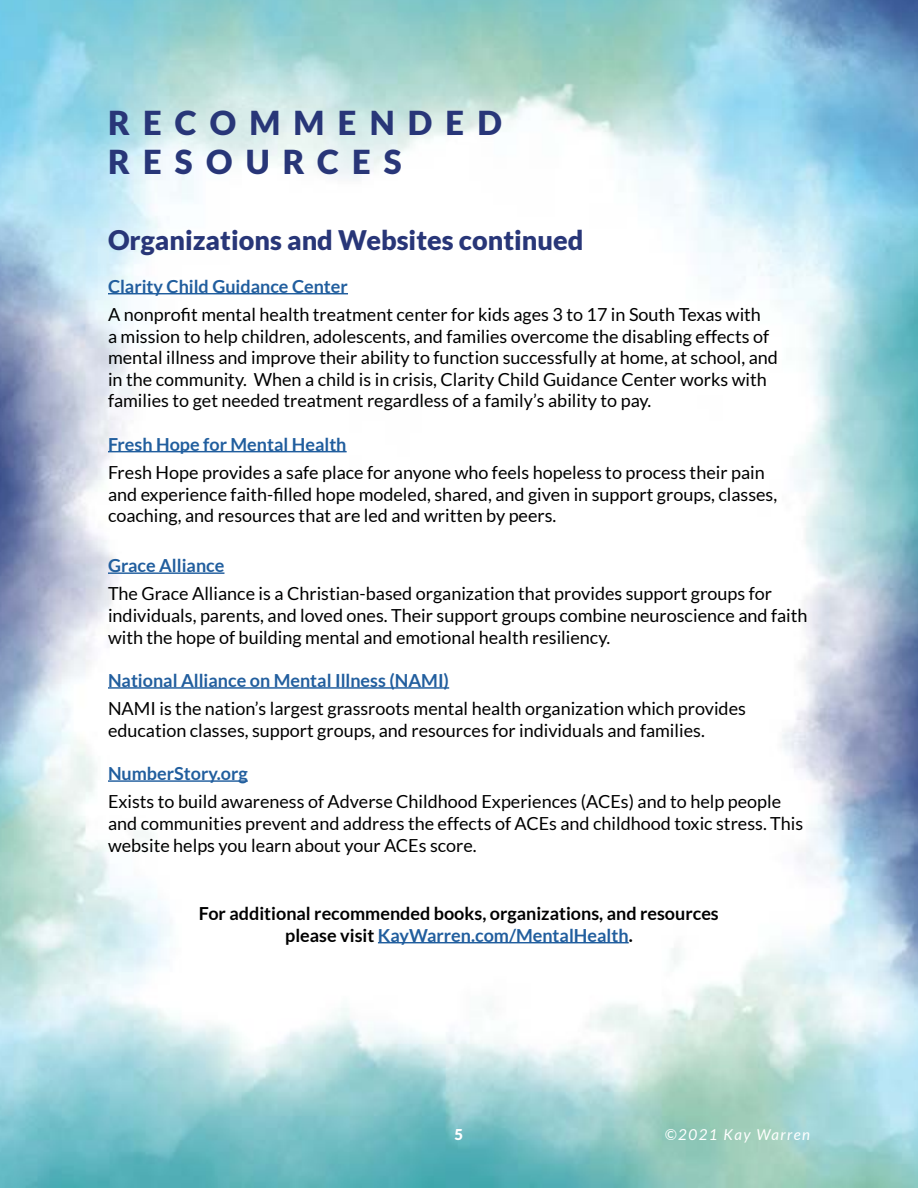
<style>
.page{position:relative;width:918px;height:1188px;background:#fff}
.page>*{position:absolute;margin:0;border:0;box-sizing:border-box;transform-origin:0 0}
.t1{font:900 33px/39.6px "Lato";letter-spacing:.4em;color:#283678}
.t2{font:900 27px "Lato";color:#283678}
.t3{font:18px/21.6px "Lato";color:#000101}
.t4{font:700 18px "Lato";color:#215e9e}
.t5{font:700 18px/21.6px "Lato";color:#000101;text-align:center}
.t6{font:italic 15px "Lato";letter-spacing:.1em;color:#fff}
.t7{font:900 15px "Lato";color:#fff}
.s1{color:#215e9e}
</style>
<div class="page">
<img style="left:0;top:0;width:918px;height:1188px">
<hr style="left:378px;top:942px;width:251px;height:1px;background:#215e9e">
<hr style="left:108px;top:293px;width:240px;height:1px;background:#215e9e">
<hr style="left:108px;top:451px;width:239px;height:1px;background:#215e9e">
<hr style="left:108px;top:572px;width:116px;height:2px;background:#215e9e">
<hr style="left:108px;top:687px;width:341px;height:2px;background:#215e9e">
<hr style="left:108px;top:780px;width:140px;height:2px;background:#215e9e">
<h1 class="t1" style="left:108px;top:102px;width:395px">RECOMMENDED<br>RESOURCES</h1>
<h2 class="t2" style="left:108px;top:224px;width:477px">Organizations and Websites continued</h2>
<p class="t4" style="left:108px;top:276px;width:241px">Clarity Child Guidance Center</p>
<p class="t3" style="left:108px;top:304px;width:671px">A nonprofit mental health treatment center for kids ages 3 to 17 in South Texas with<br>a mission to help children, adolescents, and families overcome the disabling effects of mental illness and improve their ability to function successfully at home, at school, and in the community. When a child is in crisis, Clarity Child Guidance Center works with families to get needed treatment regardless of a family’s ability to pay.</p>
<p class="t4" style="left:108px;top:434px;width:240px">Fresh Hope for Mental Health</p>
<p class="t3" style="left:108px;top:462px;width:671px">Fresh Hope provides a safe place for anyone who feels hopeless to process their pain and experience faith-filled hope modeled, shared, and given in support groups, classes, coaching, and resources that are led and written by peers.</p>
<p class="t4" style="left:108px;top:555px;width:118px">Grace Alliance</p>
<p class="t3" style="left:108px;top:583px;width:701px">The Grace Alliance is a Christian-based organization that provides support groups for individuals, parents, and loved ones. Their support groups combine neuroscience and faith with the hope of building mental and emotional health resiliency.</p>
<p class="t4" style="left:108px;top:670px;width:343px">National Alliance on Mental Illness (NAMI)</p>
<p class="t3" style="left:108px;top:698px;width:639px">NAMI is the nation’s largest grassroots mental health organization which provides education classes, support groups, and resources for individuals and families.</p>
<p class="t4" style="left:108px;top:763px;width:141px">NumberStory.org</p>
<p class="t3" style="left:108px;top:791px;width:697px">Exists to build awareness of Adverse Childhood Experiences (ACEs) and to help people and communities prevent and address the effects of ACEs and childhood toxic stress. This website helps you learn about your ACEs score.</p>
<p class="t5" style="left:199px;top:902px;width:521px">For additional recommended books, organizations, and resources please visit <span class="s1">KayWarren.com/MentalHealth</span>.</p>
<p class="t7" style="left:455px;top:1126px;width:10px">5</p>
<p class="t6" style="left:665px;top:1126px;width:147px">©2021 Kay Warren</p>
</div>
